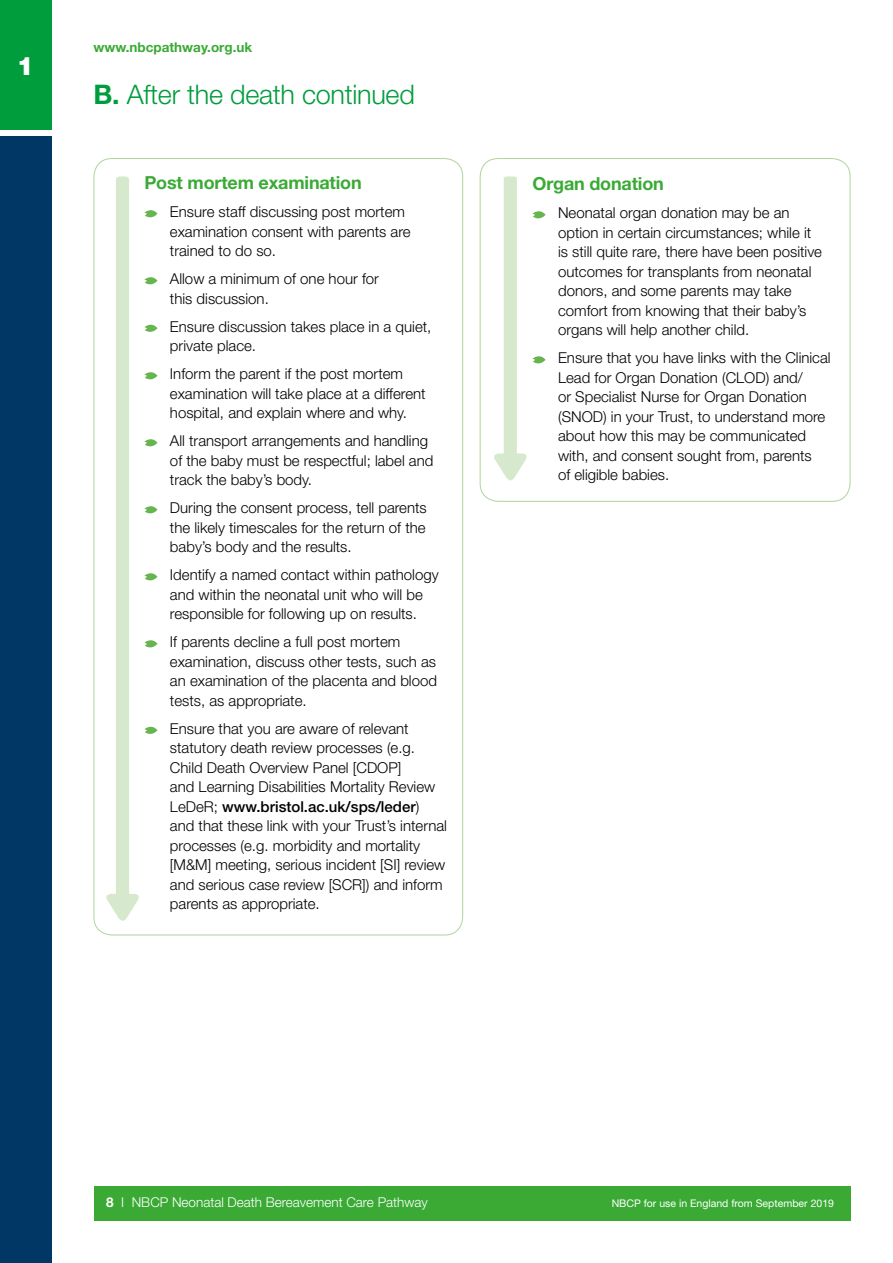
<style>
.page{position:relative;width:893px;height:1263px;background:#fff}
.page>*{position:absolute;margin:0;border:0;box-sizing:border-box;transform-origin:0 0}
.t1{font:300 27px "Helvetica Neue LT Std";letter-spacing:-.01em;color:#009d3d}
.t2{font:900 25.5px "Helvetica Neue LT Std";color:#fff}
.t3{font:700 18px "Helvetica Neue LT Std";letter-spacing:-.01em;color:#3aaa35}
.t4{font:300 15px/19.5px "Helvetica Neue LT Std";color:#000}
.t5{font:300 13.5px "Helvetica Neue LT Std";color:#fff}
.t6{font:700 13.5px "Helvetica Neue LT Std";color:#3aaa35}
.t7{font:10.5px "Helvetica Neue LT Std";color:#fff}
.s1{font-weight:700}
.s2{font-weight:500}
</style>
<div class="page">
<div style="left:94px;top:1186px;width:756px;height:34px;background:#3aaa35"></div>
<div style="left:480px;top:158px;width:370px;height:344px;border:1px solid #b0d49b;border-radius:18px"></div>
<svg style="left:494px;top:176px;width:51px;height:305px"></svg>
<svg style="left:106px;top:176px;width:51px;height:745px"></svg>
<div style="left:0;top:136px;width:51px;height:1127px;background:#003764"></div>
<div style="left:0;top:0;width:51px;height:130px;background:#009d3d"></div>
<h2 class="t2" style="left:17px;top:51px;width:19px">1</h2>
<p class="t6" style="left:94px;top:39px;width:160px">www.nbcpathway.org.uk</p>
<h1 class="t1" style="left:94px;top:78px;width:323px"><span class="s1">B.</span> After the death continued</h1>
<p class="t3" style="left:144px;top:172px;width:219px">Post mortem examination</p>
<p class="t4" style="left:170px;top:202px;width:242px">Ensure staff discussing post mortem examination consent with parents are trained to do so.</p>
<p class="t4" style="left:170px;top:269px;width:210px">Allow a minimum of one hour for this discussion.</p>
<p class="t4" style="left:170px;top:316px;width:263px">Ensure discussion takes place in a quiet, private place.</p>
<p class="t4" style="left:170px;top:364px;width:257px">Inform the parent if the post mortem examination will take place at a different hospital, and explain where and why.</p>
<p class="t4" style="left:170px;top:431px;width:265px">All transport arrangements and handling of the baby must be respectful; label and track the baby’s body.</p>
<p class="t4" style="left:170px;top:498px;width:258px;text-align:justify">During the consent process, tell parents the likely timescales for the return of the baby’s body and the results.</p>
<p class="t4" style="left:170px;top:565px;width:270px">Identify a named contact within pathology and within the neonatal unit who will be responsible for following up on results.</p>
<p class="t4" style="left:170px;top:632px;width:269px">If parents decline a full post mortem examination, discuss other tests, such as an examination of the placenta and blood tests, as appropriate.</p>
<p class="t4" style="left:170px;top:718px;width:278px">Ensure that you are aware of relevant statutory death review processes (e.g.<br>Child Death Overview Panel [CDOP]<br>and Learning Disabilities Mortality Review LeDeR; <span class="s2">www.bristol.ac.uk/sps/leder</span>) and that these link with your Trust’s internal processes (e.g. morbidity and mortality [M&amp;M] meeting, serious incident [SI] review and serious case review [SCR]) and inform parents as appropriate.</p>
<p class="t3" style="left:533px;top:173px;width:133px">Organ donation</p>
<p class="t4" style="left:558px;top:203px;width:265px">Neonatal organ donation may be an option in certain circumstances; while it is still quite rare, there have been positive outcomes for transplants from neonatal donors, and some parents may take comfort from knowing that their baby’s organs will help another child.</p>
<p class="t4" style="left:558px;top:348px;width:274px">Ensure that you have links with the Clinical Lead for Organ Donation (CLOD) and/<br>or Specialist Nurse for Organ Donation (SNOD) in your Trust, to understand more about how this may be communicated with, and consent sought from, parents<br>of eligible babies.</p>
<p class="t5" style="left:106px;top:1194px;width:323px"><span class="s1">8</span> I NBCP Neonatal Death Bereavement Care Pathway</p>
<p class="t7" style="left:612px;top:1197px;width:224px">NBCP for use in England from September 2019</p>
</div>
